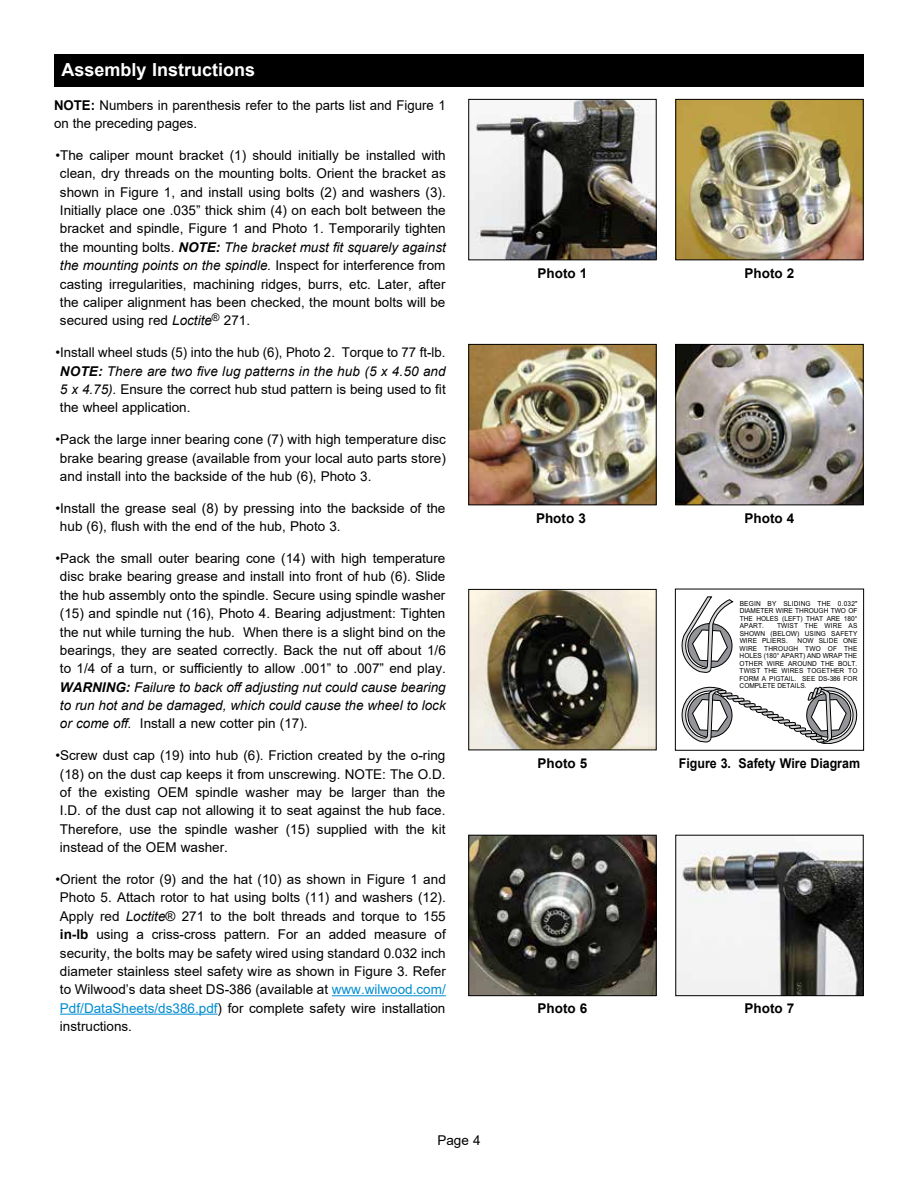
<style>
.page{position:relative;width:918px;height:1188px;background:#fff}
.page>*{position:absolute;margin:0;border:0;box-sizing:border-box;transform-origin:0 0}
.t1{font:700 18px "Arial";color:#fff}
.t2{font:13.5px/18.3px "Arial";color:#000;text-align:justify}
.t3{font:700 13.5px "Arial";color:#000}
.t4{font:700 13.5px "Arial";color:#000;scale:.92 1}
.t5{font:6.9px/7.5px "Arial";color:#000;text-align:justify;scale:.95 1}
.s1{font-weight:700}
.s2{font-weight:700;font-style:italic}
.s3{font-style:italic}
.s4{color:#008cd1}
</style>
<div class="page">
<hr style="left:332px;top:995px;width:114px;height:1px;background:#008cd1">
<hr style="left:60px;top:1014px;width:158px;height:1px;background:#008cd1">
<div style="left:54px;top:54px;width:810px;height:32px;background:#000"></div>
<img style="left:677px;top:101px;width:185px;height:157px">
<div style="left:675px;top:99px;width:189px;height:161px;border:1px solid #000"></div>
<img style="left:470px;top:346px;width:185px;height:157px">
<div style="left:468px;top:344px;width:189px;height:161px;border:1px solid #000"></div>
<svg style="left:682px;top:596px;width:176px;height:148px"></svg>
<div style="left:675px;top:589px;width:189px;height:162px;border:1px solid #000"></div>
<img style="left:470px;top:591px;width:185px;height:157px">
<div style="left:468px;top:589px;width:189px;height:161px;border:1px solid #000"></div>
<img style="left:677px;top:346px;width:185px;height:157px">
<div style="left:675px;top:344px;width:189px;height:161px;border:1px solid #000"></div>
<img style="left:677px;top:850px;width:185px;height:144px">
<div style="left:675px;top:835px;width:189px;height:161px;border:1px solid #000"></div>
<img style="left:470px;top:837px;width:185px;height:157px">
<div style="left:468px;top:835px;width:189px;height:161px;border:1px solid #000"></div>
<img style="left:470px;top:101px;width:185px;height:157px">
<div style="left:468px;top:99px;width:189px;height:161px;border:1px solid #000"></div>
<h1 class="t1" style="left:62px;top:57px;width:195px">Assembly Instructions</h1>
<p class="t2" style="left:54px;top:96px;width:393px"><span class="s1">NOTE:</span> Numbers in parenthesis refer to the parts list and Figure 1 on the preceding pages.</p>
<p class="t2" style="left:60px;top:146px;width:387px;text-indent:-4px">•The caliper mount bracket (1) should initially be installed with clean, dry threads on the mounting bolts. Orient the bracket as shown in Figure 1, and install using bolts (2) and washers (3).<br>Initially place one .035” thick shim (4) on each bolt between the bracket and spindle, Figure 1 and Photo 1. Temporarily tighten the mounting bolts. <span class="s2">NOTE:</span> <span class="s3">The bracket must fit squarely against the mounting points on the spindle.</span> Inspect for interference from casting irregularities, machining ridges, burrs, etc. Later, after the caliper alignment has been checked, the mount bolts will be secured using red <span class="s3">Loctite</span><sup>®</sup> 271.</p>
<p class="t2" style="left:60px;top:343px;width:387px;text-indent:-4px">•Install wheel studs (5) into the hub (6), Photo 2. Torque to 77 ft-lb.<br><span class="s2">NOTE:</span> <span class="s3">There are two five lug patterns in the hub (5 x 4.50 and 5 x 4.75).</span> Ensure the correct hub stud pattern is being used to fit the wheel application.</p>
<p class="t2" style="left:60px;top:430px;width:387px;text-indent:-4px">•Pack the large inner bearing cone (7) with high temperature disc brake bearing grease (available from your local auto parts store) and install into the backside of the hub (6), Photo 3.</p>
<p class="t2" style="left:60px;top:499px;width:387px;text-indent:-4px">•Install the grease seal (8) by pressing into the backside of the hub (6), flush with the end of the hub, Photo 3.</p>
<p class="t2" style="left:60px;top:549px;width:387px;text-indent:-4px">•Pack the small outer bearing cone (14) with high temperature disc brake bearing grease and install into front of hub (6). Slide the hub assembly onto the spindle. Secure using spindle washer (15) and spindle nut (16), Photo 4. Bearing adjustment: Tighten the nut while turning the hub. When there is a slight bind on the bearings, they are seated correctly. Back the nut off about 1/6 to 1/4 of a turn, or sufficiently to allow .001” to .007” end play.<br><span class="s2">WARNING:</span> <span class="s3">Failure to back off adjusting nut could cause bearing to run hot and be damaged, which could cause the wheel to lock or come off.</span> Install a new cotter pin (17).</p>
<p class="t2" style="left:60px;top:746px;width:387px;text-indent:-4px">•Screw dust cap (19) into hub (6). Friction created by the o-ring (18) on the dust cap keeps it from unscrewing. NOTE: The O.D. of the existing OEM spindle washer may be larger than the I.D. of the dust cap not allowing it to seat against the hub face.<br>Therefore, use the spindle washer (15) supplied with the kit instead of the OEM washer.</p>
<p class="t2" style="left:60px;top:870px;width:387px;text-indent:-4px">•Orient the rotor (9) and the hat (10) as shown in Figure 1 and Photo 5. Attach rotor to hat using bolts (11) and washers (12).<br>Apply red <span class="s3">Loctite</span>® 271 to the bolt threads and torque to 155 <span class="s1">in-lb</span> using a criss-cross pattern. For an added measure of security, the bolts may be safety wired using standard 0.032 inch diameter stainless steel safety wire as shown in Figure 3. Refer to Wilwood’s data sheet DS-386 (available at <span class="s4">www.wilwood.com/ Pdf/DataSheets/ds386.pdf</span>) for complete safety wire installation instructions.</p>
<p class="t2" style="left:437px;top:1131px;width:45px">Page 4</p>
<p class="t3" style="left:538px;top:263px;width:51px">Photo 1</p>
<p class="t3" style="left:536px;top:508px;width:51px">Photo 3</p>
<p class="t3" style="left:745px;top:263px;width:51px">Photo 2</p>
<p class="t3" style="left:745px;top:508px;width:51px">Photo 4</p>
<p class="t5" style="left:740px;top:600px;width:126px">BEGIN BY SLIDING THE 0.032" DIAMETER WIRE THROUGH TWO OF THE HOLES (LEFT) THAT ARE 180° APART.</p>
<p class="t5" style="left:740px;top:623px;width:126px;text-indent:37px">TWIST THE WIRE AS SHOWN (BELOW) USING SAFETY WIRE PLIERS.</p>
<p class="t5" style="left:740px;top:638px;width:126px;text-indent:58px">NOW SLIDE ONE WIRE THROUGH TWO OF THE HOLES (180° APART) AND WRAP THE OTHER WIRE AROUND THE BOLT.<br>TWIST THE WIRES TOGETHER TO FORM A PIGTAIL. SEE DS-386 FOR COMPLETE DETAILS.</p>
<p class="t3" style="left:538px;top:753px;width:51px">Photo 5</p>
<p class="t4" style="left:679px;top:753px;width:198px">Figure 3. Safety Wire Diagram</p>
<p class="t3" style="left:538px;top:999px;width:51px">Photo 6</p>
<p class="t3" style="left:745px;top:999px;width:51px">Photo 7</p>
</div>
